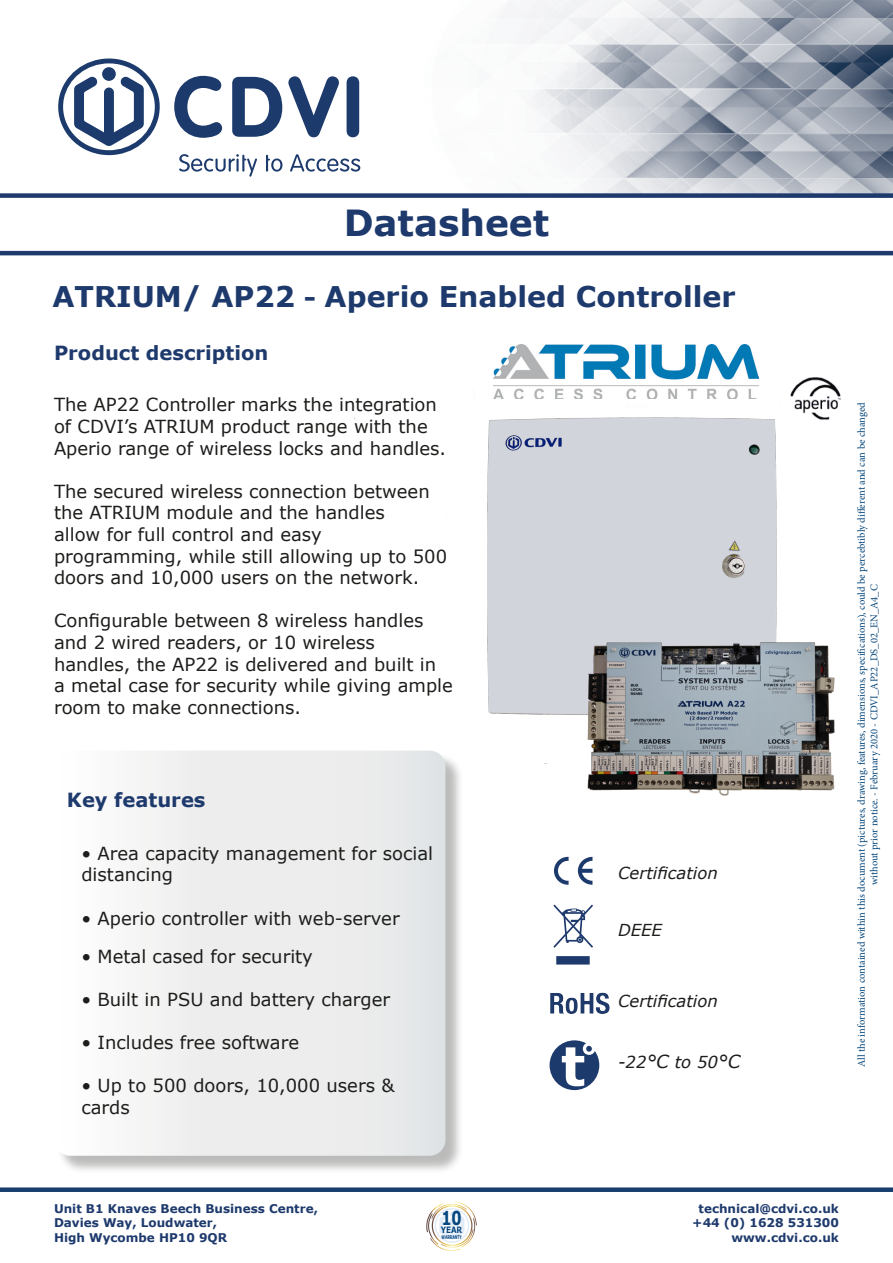
<style>
.page{position:relative;width:893px;height:1263px;background:#fff}
.page>*{position:absolute;margin:0;border:0;box-sizing:border-box;transform-origin:0 0}
.t1{font:700 36px "Verdana";color:#1e3a6d}
.t2{font:700 28.5px "Verdana";color:#1e3a6d}
.t3{font:700 19.5px "Verdana";color:#1e3a6d}
.t4{font:700 19.2px "Verdana";color:#054780;scale:.75 1}
.t5{font:18px/21.6px "Verdana";color:#1d1d1b}
.t6{font:italic 16.5px "Verdana";color:#1d1d1b}
.t7{font:700 12px "Verdana";color:#1e3a6d}
.t8{font:10.5px/12.6px "Minion Pro";color:#05467b;text-align:center}
.t9{font:700 8.85px "Verdana";color:#054780;scale:.82 1}
.t10{font:700 5.1px "Verdana";color:#054780;scale:.62 1}
.s1{font-size:25.5px}
.s2{font-size:18px}
</style>
<div class="page">
<img style="left:346px;top:0;width:547px;height:193px">
<div style="left:0;top:193px;width:893px;height:5px;background:#1e3a6d"></div>
<div style="left:0;top:1187px;width:893px;height:5px;background:#173e6d"></div>
<hr style="left:0;top:251px;width:893px;height:4px;background:#1f3a6c">
<div style="left:57px;top:753px;width:407px;height:421px;background:#1d1d1b;opacity:.3"></div>
<svg style="left:57px;top:751px;width:388px;height:405px"></svg>
<svg style="left:58px;top:59px;width:102px;height:96px"></svg>
<svg style="left:179px;top:154px;width:78px;height:23px"></svg>
<svg style="left:266px;top:155px;width:16px;height:17px"></svg>
<svg style="left:290px;top:154px;width:70px;height:18px"></svg>
<svg style="left:174px;top:76px;width:48px;height:62px"></svg>
<svg style="left:232px;top:77px;width:50px;height:60px"></svg>
<svg style="left:288px;top:76px;width:51px;height:61px"></svg>
<div style="left:347px;top:76px;width:12px;height:61px;background:#1c3a6c;border-radius:6px"></div>
<img style="left:493px;top:344px;width:266px;height:43px">
<svg style="left:426px;top:1201px;width:51px;height:50px"></svg>
<svg style="left:578px;top:857px;width:14px;height:28px"></svg>
<svg style="left:554px;top:857px;width:15px;height:28px"></svg>
<svg style="left:553px;top:904px;width:40px;height:60px"></svg>
<svg style="left:550px;top:1040px;width:49px;height:50px"></svg>
<img style="left:550px;top:992px;width:60px;height:22px">
<img style="left:790px;top:377px;width:51px;height:43px">
<img style="left:354px;top:388px;width:423px;height:375px">
<img style="left:559px;top:619px;width:276px;height:177px">
<p class="t1" style="left:344px;top:199px;width:207px">Datasheet</p>
<p class="t2" style="left:52px;top:278px;width:685px">ATRIUM/ AP22 <span class="s1">-</span> Aperio Enabled Controller</p>
<p class="t3" style="left:54px;top:340px;width:216px">Product description</p>
<p class="t5" style="left:54px;top:394px;width:394px">The AP22 Controller marks the integration of CDVI’s ATRIUM product range with the<br>Aperio range of wireless locks and handles.</p>
<p class="t5" style="left:54px;top:481px;width:377px">The secured wireless connection between the ATRIUM module and the handles</p>
<p class="t5" style="left:54px;top:524px;width:269px">allow for full control and easy</p>
<p class="t5" style="left:54px;top:545px;width:395px">programming, while still allowing up to 500 doors and 10,000 users on the network.</p>
<p class="t5" style="left:54px;top:610px;width:371px">Configurable between 8 wireless handles and 2 wired readers, or 10 wireless</p>
<p class="t5" style="left:54px;top:653px;width:400px">handles, the AP22 is delivered and built in<br>a metal case for security while giving ample room to make connections.</p>
<p class="t3" style="left:67px;top:787px;width:140px">Key features</p>
<p class="t5" style="left:81px;top:843px;width:353px">• Area capacity management for social distancing</p>
<p class="t5" style="left:81px;top:908px;width:320px">• Aperio controller with web-server</p>
<p class="t5" style="left:81px;top:945px;width:233px">• Metal cased for security</p>
<p class="t5" style="left:81px;top:989px;width:310px">• Built in PSU and battery charger</p>
<p class="t5" style="left:81px;top:1032px;width:219px">• Includes free software</p>
<p class="t5" style="left:81px;top:1075px;width:315px">• Up to 500 doors, 10,000 users &amp; cards</p>
<p class="t6" style="left:618px;top:863px;width:101px">Certification</p>
<p class="t6" style="left:618px;top:919px;width:45px">DEEE</p>
<p class="t6" style="left:618px;top:990px;width:101px">Certification</p>
<p class="t6" style="left:618px;top:1051px;width:124px">-22<span class="s2">°C</span> to 50<span class="s2">°C</span></p>
<p class="t8" style="left:855px;top:1067px;width:667px;rotate:-90deg">All the information contained within this document (pictures, drawing, features, dimensions, specifications), could be percebtibly different and can be changed without prior notice. - February 2020 - CDVI_AP22_DS_02_EN_A4_C</p>
<p class="t7" style="left:54px;top:1201px;width:266px">Unit B1 Knaves Beech Business Centre,</p>
<p class="t7" style="left:54px;top:1215px;width:165px">Davies Way, Loudwater,</p>
<p class="t7" style="left:54px;top:1230px;width:175px">High Wycombe HP10 9QR</p>
<p class="t4" style="left:441px;top:1205px;width:28px">10</p>
<p class="t10" style="left:441px;top:1233px;width:34px">WARRANTY</p>
<p class="t9" style="left:441px;top:1224px;width:28px">YEAR</p>
<p class="t7" style="left:699px;top:1201px;width:142px">technical@cdvi.co.uk</p>
<p class="t7" style="left:692px;top:1215px;width:148px">+44 (0) 1628 531300</p>
<p class="t7" style="left:731px;top:1230px;width:109px">www.cdvi.co.uk</p>
</div>
